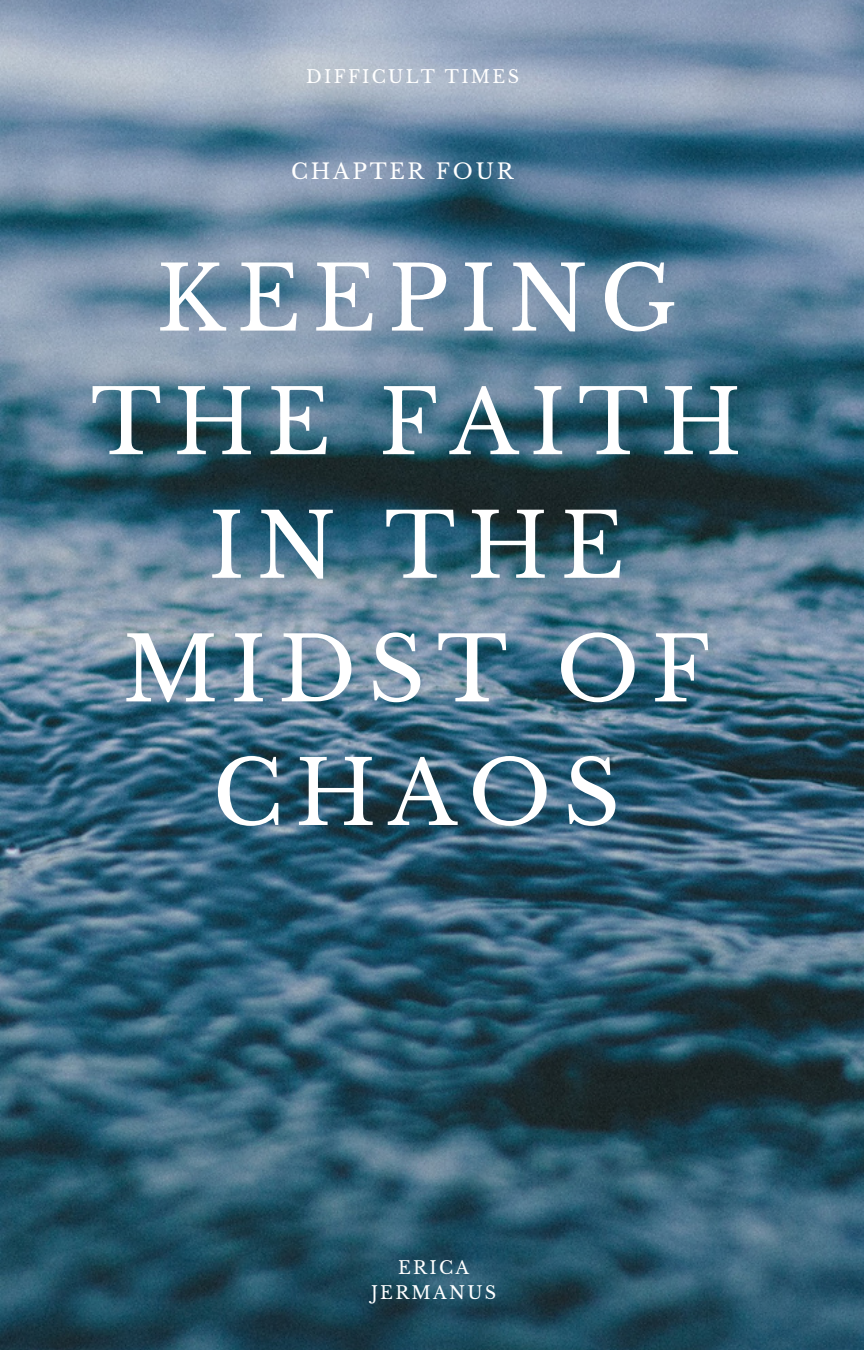
<style>
.page{position:relative;width:864px;height:1350px;background:#fff}
.page>*{position:absolute;margin:0;border:0;box-sizing:border-box;transform-origin:0 0}
.t1{font:88.42px/123.5px "Libre Baskerville";letter-spacing:.13em;color:#fff;text-align:center}
.t2{font:21.15px "Libre Baskerville";letter-spacing:.13em;color:#fff}
.t3{font:17.78px/24.5px "Libre Baskerville";letter-spacing:.13em;color:#fff;text-align:center}
</style>
<div class="page">
<img style="left:0;top:0;width:864px;height:1350px">
<p class="t3" style="left:306px;top:64px;width:214px">DIFFICULT TIMES</p>
<p class="t2" style="left:291px;top:159px;width:224px">CHAPTER FOUR</p>
<p class="t1" style="left:91px;top:238px;width:653px">KEEPING<br>THE FAITH<br>IN THE<br>MIDST OF<br>CHAOS</p>
<p class="t3" style="left:371px;top:1256px;width:127px">ERICA<br>JERMANUS</p>
</div>
